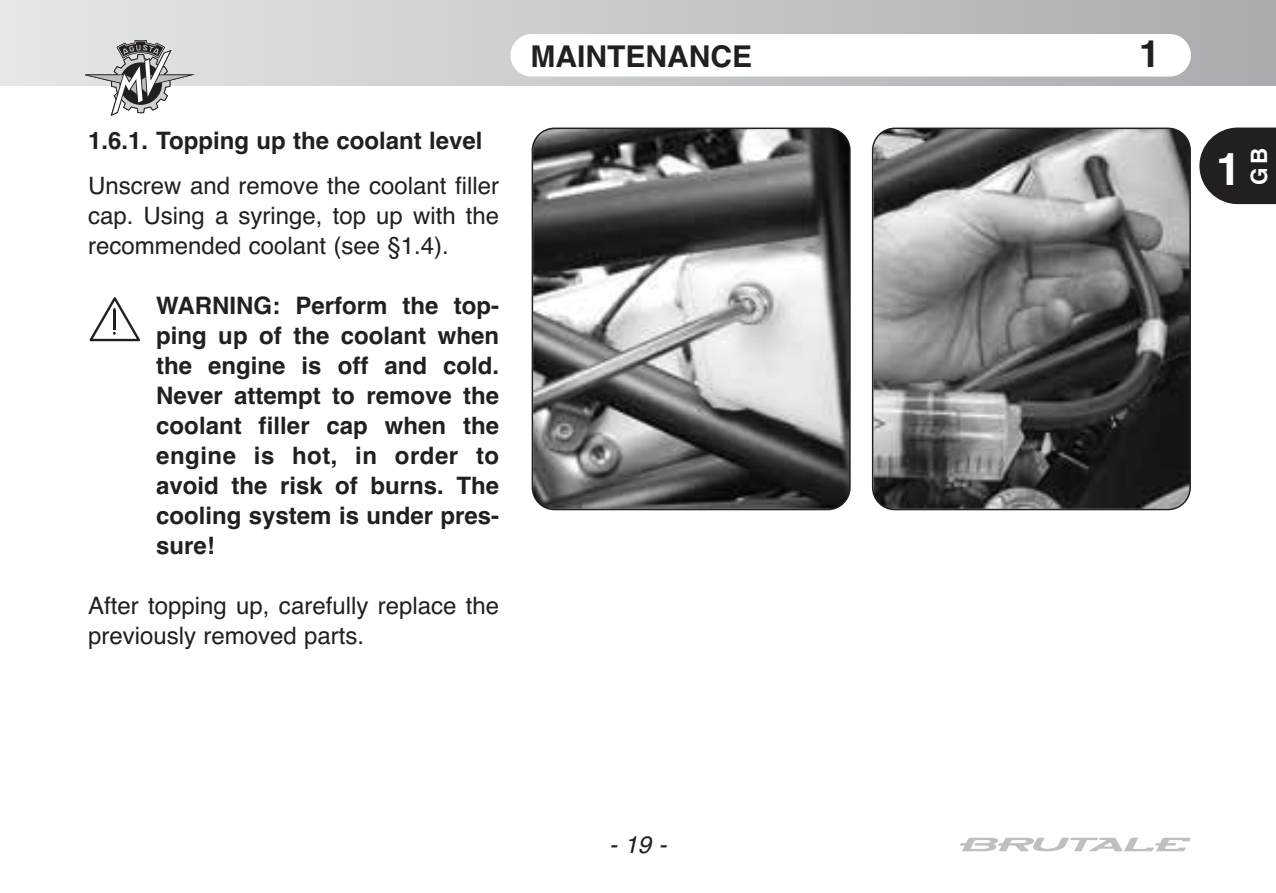
<style>
.page{position:relative;width:1276px;height:893px;background:#fff}
.page>*{position:absolute;margin:0;border:0;box-sizing:border-box;transform-origin:0 0}
.t1{font:700 45px "Helvetica";color:#fff}
.t2{font:700 37.5px "Helvetica";color:#231f20}
.t3{font:700 30px "Helvetica";color:#231f20}
.t4{font:700 24px/30px "Helvetica";color:#231f20;text-align:justify}
.t5{font:24px/30px "Helvetica";color:#231f20;text-align:justify}
.t6{font:italic 24px "Helvetica";color:#231f20}
.t7{font:700 22.5px "Helvetica";color:#fff}
</style>
<div class="page">
<div style="left:0;top:0;width:1276px;height:85px;background:linear-gradient(to right,#e6e7e8,#aaabaf)"></div>
<div style="left:510px;top:34px;width:681px;height:43px;background:#fff;border-radius:21px"></div>
<svg style="left:1199px;top:128px;width:77px;height:76px;background:#3b3738"></svg>
<svg style="left:960px;top:838px;width:229px;height:13px"></svg>
<svg style="left:85px;top:40px;width:110px;height:76px"></svg>
<svg style="left:90px;top:297px;width:50px;height:44px"></svg>
<svg style="left:531px;top:128px;width:319px;height:382px;background:#7c7c7c"></svg>
<svg style="left:872px;top:128px;width:319px;height:382px;background:#6c6c6c"></svg>
<p class="t4" style="left:88px;top:125px;width:396px">1.6.1. Topping up the coolant level</p>
<p class="t5" style="left:88px;top:170px;width:412px">Unscrew and remove the coolant filler cap. Using a syringe, top up with the recommended coolant (see §1.4).</p>
<p class="t4" style="left:156px;top:290px;width:344px">WARNING: Perform the top&shy;ping up of the coolant when the engine is off and cold.<br>Never attempt to remove the coolant filler cap when the engine is hot, in order to avoid the risk of burns. The cooling system is under pres&shy;sure!</p>
<p class="t5" style="left:88px;top:590px;width:412px">After topping up, carefully replace the previously removed parts.</p>
<p class="t3" style="left:530px;top:39px;width:223px">MAINTENANCE</p>
<h2 class="t2" style="left:1139px;top:32px;width:22px">1</h2>
<h1 class="t1" style="left:1216px;top:143px;width:27px">1</h1>
<p class="t7" style="left:1246px;top:185px;width:39px;rotate:-90deg">GB</p>
<p class="t6" style="left:609px;top:831px;width:59px">-19-</p>
</div>
